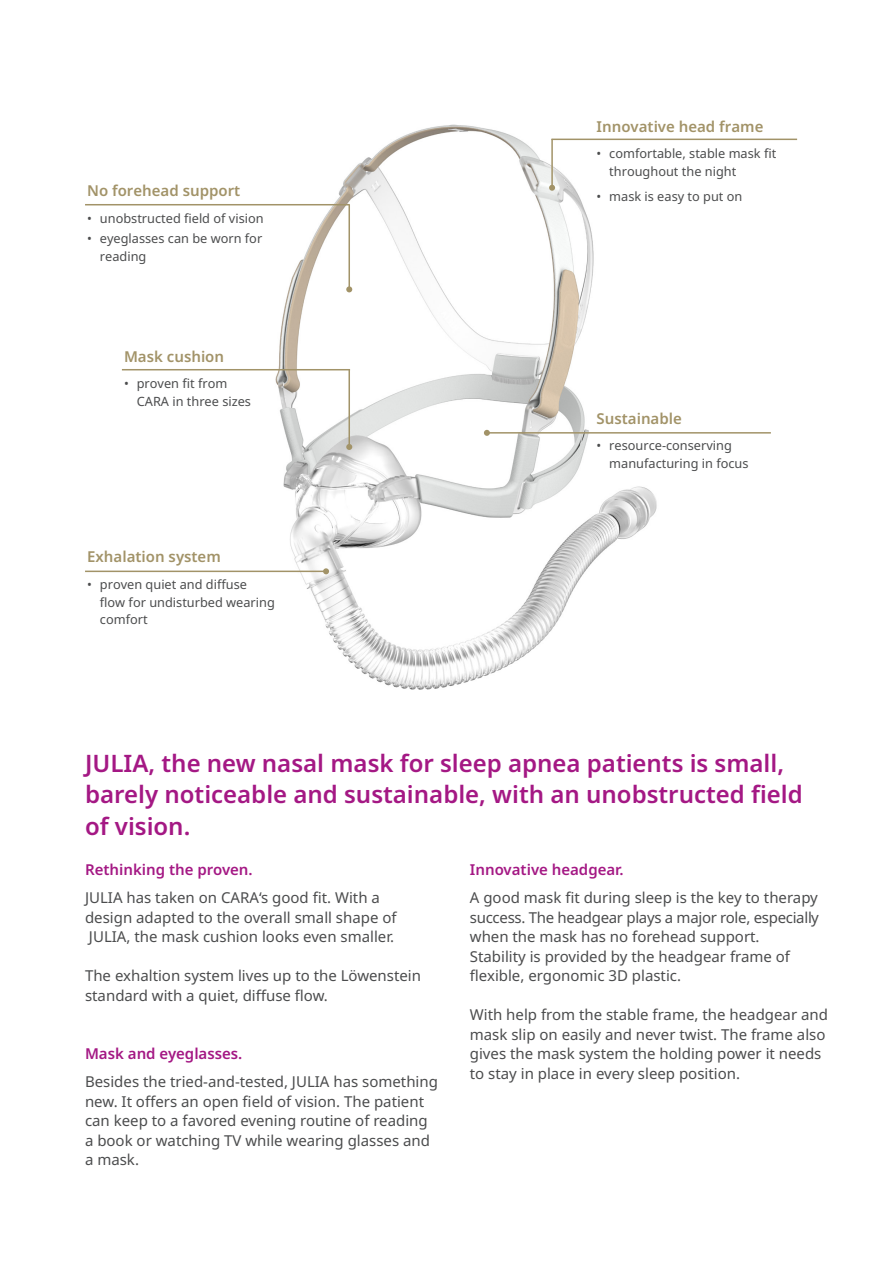
<style>
.page{position:relative;width:893px;height:1263px;background:#fff}
.page>*{position:absolute;margin:0;border:0;box-sizing:border-box;transform-origin:0 0}
.t1{font:600 24px/31.5px "Noto Sans";color:#a41884}
.t2{font:15px/19.5px "Noto Sans";color:#4b4c4d}
.FT_8pt_10pt{font:600 15px "Noto Sans";color:#a29368}
.t3{font:600 15px "Noto Sans";color:#a41884}
.FT_8pt_10pt-2{font:12.75px/17.9px "Noto Sans";color:#4b4c4d}
</style>
<div class="page">
<img style="left:166px;top:124px;width:515px;height:566px">
<hr style="left:487px;top:432px;width:284px;height:2px;background:#a29368">
<svg style="left:484px;top:430px;width:6px;height:6px"></svg>
<hr style="left:85px;top:571px;width:241px;height:1px;background:#a29368">
<svg style="left:323px;top:568px;width:6px;height:6px"></svg>
<hr style="left:122px;top:369px;width:228px;height:1px;background:#a29368">
<hr style="left:348px;top:369px;width:2px;height:78px;background:#a29368">
<svg style="left:346px;top:444px;width:6px;height:6px"></svg>
<hr style="left:551px;top:139px;width:246px;height:1px;background:#a29368">
<hr style="left:551px;top:139px;width:2px;height:49px;background:#a29368">
<svg style="left:549px;top:185px;width:6px;height:6px"></svg>
<hr style="left:85px;top:204px;width:265px;height:1px;background:#a29368">
<hr style="left:348px;top:205px;width:2px;height:84px;background:#a29368">
<svg style="left:346px;top:286px;width:6px;height:6px"></svg>
<p class="FT_8pt_10pt" style="left:87px;top:182px;width:155px">No forehead support</p>
<p class="FT_8pt_10pt-2" style="left:87px;top:209px;width:178px">• unobstructed field of vision</p>
<p class="FT_8pt_10pt-2" style="left:100px;top:229px;width:164px;text-indent:-13px">• eyeglasses can be worn for reading</p>
<p class="FT_8pt_10pt" style="left:124px;top:348px;width:102px">Mask cushion</p>
<p class="FT_8pt_10pt-2" style="left:137px;top:375px;width:116px;text-indent:-13px">• proven fit from<br>CARA in three sizes</p>
<p class="FT_8pt_10pt" style="left:87px;top:548px;width:135px">Exhalation system</p>
<p class="FT_8pt_10pt-2" style="left:100px;top:575px;width:176px;text-indent:-13px">• proven quiet and diffuse flow for undisturbed wearing comfort</p>
<p class="FT_8pt_10pt" style="left:596px;top:118px;width:168px">Innovative head frame</p>
<p class="FT_8pt_10pt-2" style="left:609px;top:145px;width:168px;text-indent:-13px">• comfortable, stable mask fit throughout the night</p>
<p class="FT_8pt_10pt-2" style="left:596px;top:187px;width:147px">• mask is easy to put on</p>
<p class="FT_8pt_10pt" style="left:596px;top:410px;width:87px">Sustainable</p>
<p class="FT_8pt_10pt-2" style="left:609px;top:437px;width:141px;text-indent:-13px">• resource-conserving manufacturing in focus</p>
<p class="t1" style="left:85px;top:748px;width:719px">JULIA, the new nasal mask for sleep apnea patients is small, barely noticeable and sustainable, with an unobstructed field of vision.</p>
<p class="t3" style="left:470px;top:861px;width:155px">Innovative headgear.</p>
<p class="t2" style="left:470px;top:888px;width:351px">A good mask fit during sleep is the key to therapy success. The headgear plays a major role, especially when the mask has no forehead support.<br>Stability is provided by the headgear frame of flexible, ergonomic 3D plastic.</p>
<p class="t2" style="left:470px;top:1005px;width:360px">With help from the stable frame, the headgear and mask slip on easily and never twist. The frame also gives the mask system the holding power it needs to stay in place in every sleep position.</p>
<p class="t3" style="left:85px;top:861px;width:169px">Rethinking the proven.</p>
<p class="t2" style="left:85px;top:888px;width:313px">JULIA has taken on CARA‘s good fit. With a design adapted to the overall small shape of<br>JULIA, the mask cushion looks even smaller.</p>
<p class="t2" style="left:85px;top:966px;width:338px">The exhaltion system lives up to the Löwenstein standard with a quiet, diffuse flow.</p>
<p class="t3" style="left:85px;top:1045px;width:159px">Mask and eyeglasses.</p>
<p class="t2" style="left:85px;top:1072px;width:354px">Besides the tried-and-tested, JULIA has something new. It offers an open field of vision. The patient can keep to a favored evening routine of reading a book or watching TV while wearing glasses and a mask.</p>
</div>
